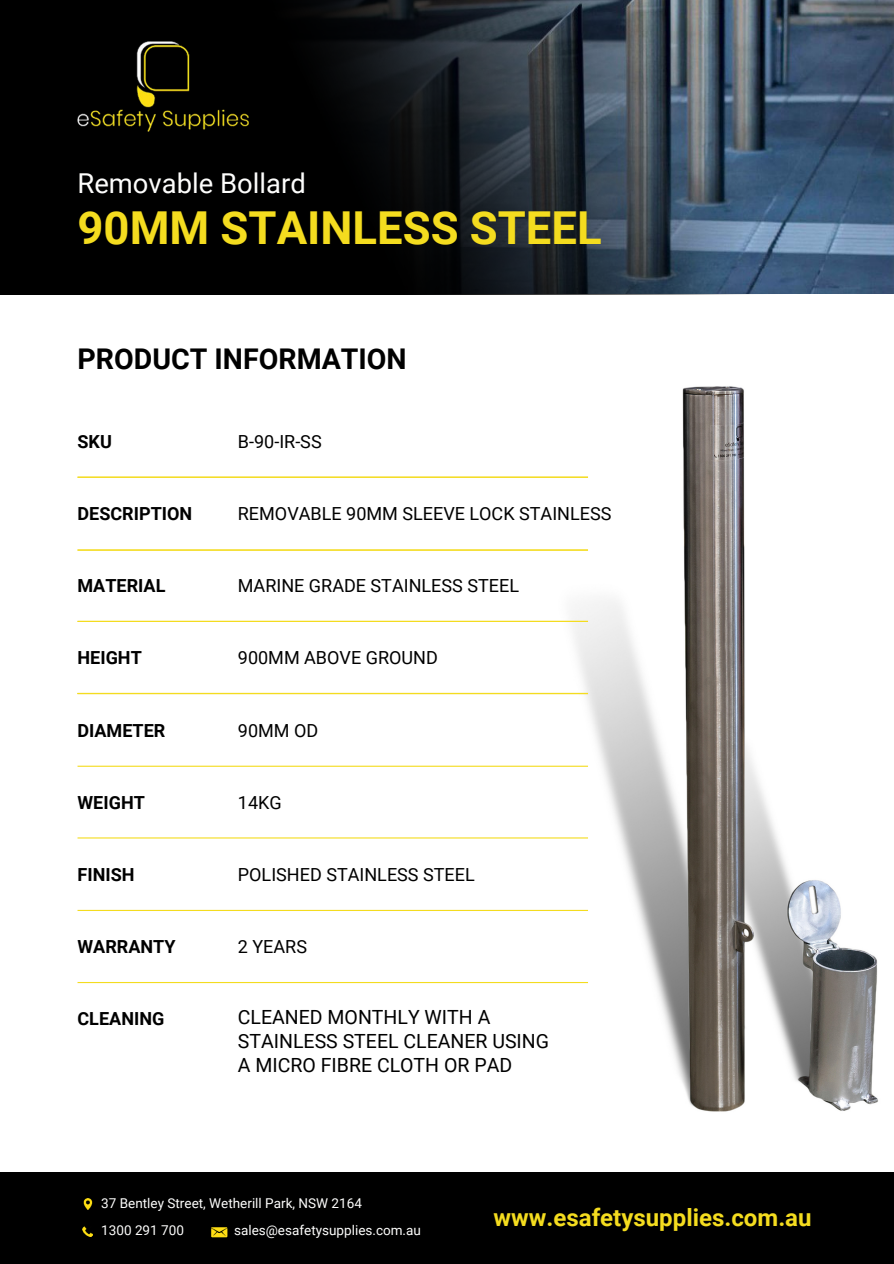
<style>
.page{position:relative;width:894px;height:1264px;background:#fff}
.page>*{position:absolute;margin:0;border:0;box-sizing:border-box;transform-origin:0 0}
.t1{font:700 45.45px "Roboto";color:#f4dc1f}
.t2{font:700 28.5px "Roboto";color:#000}
.t3{font:27.45px "Roboto";color:#fdfdfc}
.t4{font:700 24px "Roboto";color:#f4dc1f}
.t5{font:19.5px/23.7px "Roboto";color:#000}
.t6{font:18px "Roboto";color:#000}
.t7{font:700 18px "Roboto";color:#000}
.t8{font:13.5px/27px "Roboto";color:#fdfdfc}
</style>
<div class="page">
<img style="left:510px;top:386px;width:369px;height:726px">
<hr style="left:77px;top:476px;width:511px;height:2px;background:#f4dc1f">
<hr style="left:77px;top:765px;width:511px;height:1px;background:#f4dc1f">
<hr style="left:77px;top:549px;width:511px;height:1px;background:#f4dc1f">
<hr style="left:77px;top:837px;width:511px;height:1px;background:#f4dc1f">
<hr style="left:77px;top:621px;width:511px;height:1px;background:#f4dc1f">
<hr style="left:77px;top:909px;width:511px;height:2px;background:#f4dc1f">
<hr style="left:77px;top:693px;width:511px;height:1px;background:#f4dc1f">
<hr style="left:77px;top:981px;width:511px;height:2px;background:#f4dc1f">
<div style="left:0;top:1172px;width:893px;height:91px;background:#000"></div>
<svg style="left:83px;top:1198px;width:9px;height:11px"></svg>
<img style="left:211px;top:1227px;width:17px;height:11px">
<svg style="left:83px;top:1226px;width:10px;height:10px"></svg>
<img style="left:837px;top:0;width:56px;height:293px">
<img style="left:0;top:0;width:837px;height:294px">
<img style="left:77px;top:41px;width:172px;height:90px">
<h3 class="t3" style="left:77px;top:164px;width:230px">Removable Bollard</h3>
<h1 class="t1" style="left:77px;top:196px;width:525px">90MM STAINLESS STEEL</h1>
<h2 class="t2" style="left:77px;top:339px;width:330px">PRODUCT INFORMATION</h2>
<p class="t7" style="left:77px;top:429px;width:36px">SKU</p>
<p class="t6" style="left:238px;top:429px;width:85px">B-90-IR-SS</p>
<p class="t7" style="left:77px;top:501px;width:116px">DESCRIPTION</p>
<p class="t6" style="left:238px;top:501px;width:375px">REMOVABLE 90MM SLEEVE LOCK STAINLESS</p>
<p class="t7" style="left:77px;top:573px;width:89px">MATERIAL</p>
<p class="t6" style="left:238px;top:573px;width:282px">MARINE GRADE STAINLESS STEEL</p>
<p class="t7" style="left:77px;top:645px;width:66px">HEIGHT</p>
<p class="t6" style="left:238px;top:645px;width:201px">900MM ABOVE GROUND</p>
<p class="t7" style="left:77px;top:717px;width:89px">DIAMETER</p>
<p class="t6" style="left:238px;top:717px;width:82px">90MM OD</p>
<p class="t7" style="left:77px;top:789px;width:69px">WEIGHT</p>
<p class="t6" style="left:238px;top:789px;width:45px">14KG</p>
<p class="t7" style="left:77px;top:861px;width:58px">FINISH</p>
<p class="t6" style="left:238px;top:861px;width:238px">POLISHED STAINLESS STEEL</p>
<p class="t7" style="left:77px;top:933px;width:100px">WARRANTY</p>
<p class="t6" style="left:238px;top:933px;width:71px">2 YEARS</p>
<p class="t7" style="left:77px;top:1005px;width:88px">CLEANING</p>
<p class="t5" style="left:238px;top:1004px;width:313px">CLEANED MONTHLY WITH A<br>STAINLESS STEEL CLEANER USING<br>A MICRO FIBRE CLOTH OR PAD</p>
<p class="t8" style="left:101px;top:1188px;width:262px">37 Bentley Street, Wetherill Park, NSW 2164<br>1300 291 700</p>
<p class="t8" style="left:234px;top:1215px;width:188px">sales@esafetysupplies.com.au</p>
<h3 class="t4" style="left:493px;top:1200px;width:319px">www.esafetysupplies.com.au</h3>
</div>
